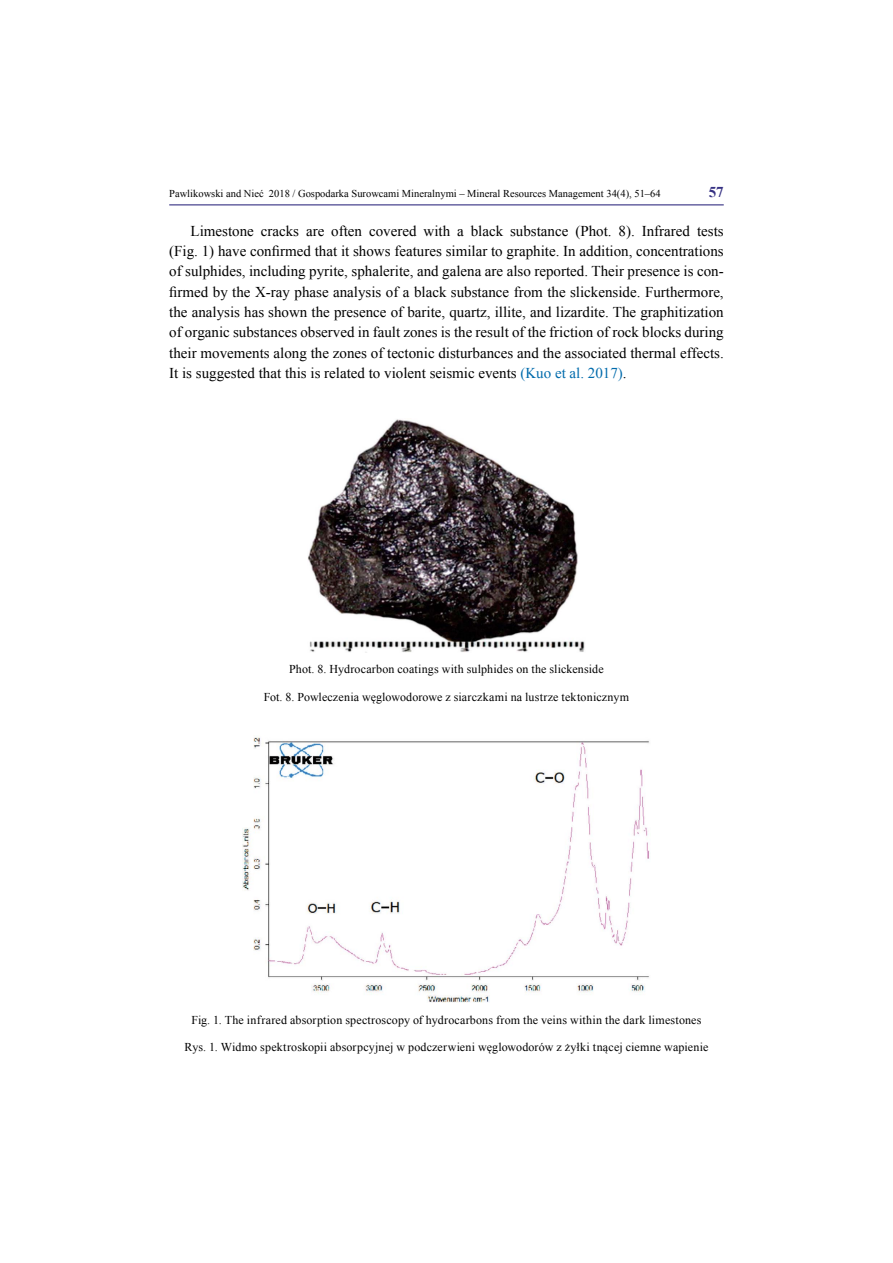
<style>
.page{position:relative;width:893px;height:1263px;background:#fff}
.page>*{position:absolute;margin:0;border:0;box-sizing:border-box;transform-origin:0 0}
.t1{font:15px/20.2px "Times New Roman";color:#000;text-align:justify}
.t2{font:700 15px "Times New Roman";color:#363183}
.t3{font:12px "Times New Roman";letter-spacing:.01em;color:#000}
.t4{font:10.5px "Times New Roman";color:#000}
.s1{color:#006bac}
</style>
<div class="page">
<hr style="left:169px;top:204px;width:555px;height:1px;background:#363183">
<img style="left:308px;top:419px;width:277px;height:233px">
<img style="left:242px;top:737px;width:408px;height:265px">
<p class="t4" style="left:169px;top:186px;width:493px">Pawlikowski and Nieć 2018 / Gospodarka Surowcami Mineralnymi – Mineral Resources Management 34(4), 51–64</p>
<p class="t2" style="left:709px;top:182px;width:16px">57</p>
<p class="t1" style="left:169px;top:220px;width:556px;text-indent:21px">Limestone cracks are often covered with a black substance (Phot. 8). Infrared tests (Fig. 1) have confirmed that it shows features similar to graphite. In addition, concentrations of sulphides, including pyrite, sphalerite, and galena are also reported. Their presence is con&shy;firmed by the X-ray phase analysis of a black substance from the slickenside. Furthermore, the analysis has shown the presence of barite, quartz, illite, and lizardite. The graphitization of organic substances observed in fault zones is the result of the friction of rock blocks during their movements along the zones of tectonic disturbances and the associated thermal effects.<br>It is suggested that this is related to violent seismic events <span class="s1">(Kuo et al. 2017)</span>.</p>
<p class="t3" style="left:289px;top:661px;width:316px">Phot. 8. Hydrocarbon coatings with sulphides on the slickenside</p>
<p class="t3" style="left:264px;top:689px;width:367px">Fot. 8. Powleczenia węglowodorowe z siarczkami na lustrze tektonicznym</p>
<p class="t3" style="left:192px;top:1011px;width:511px">Fig. 1. The infrared absorption spectroscopy of hydrocarbons from the veins within the dark limestones</p>
<p class="t3" style="left:185px;top:1039px;width:525px">Rys. 1. Widmo spektroskopii absorpcyjnej w podczerwieni węglowodorów z żyłki tnącej ciemne wapienie</p>
</div>
